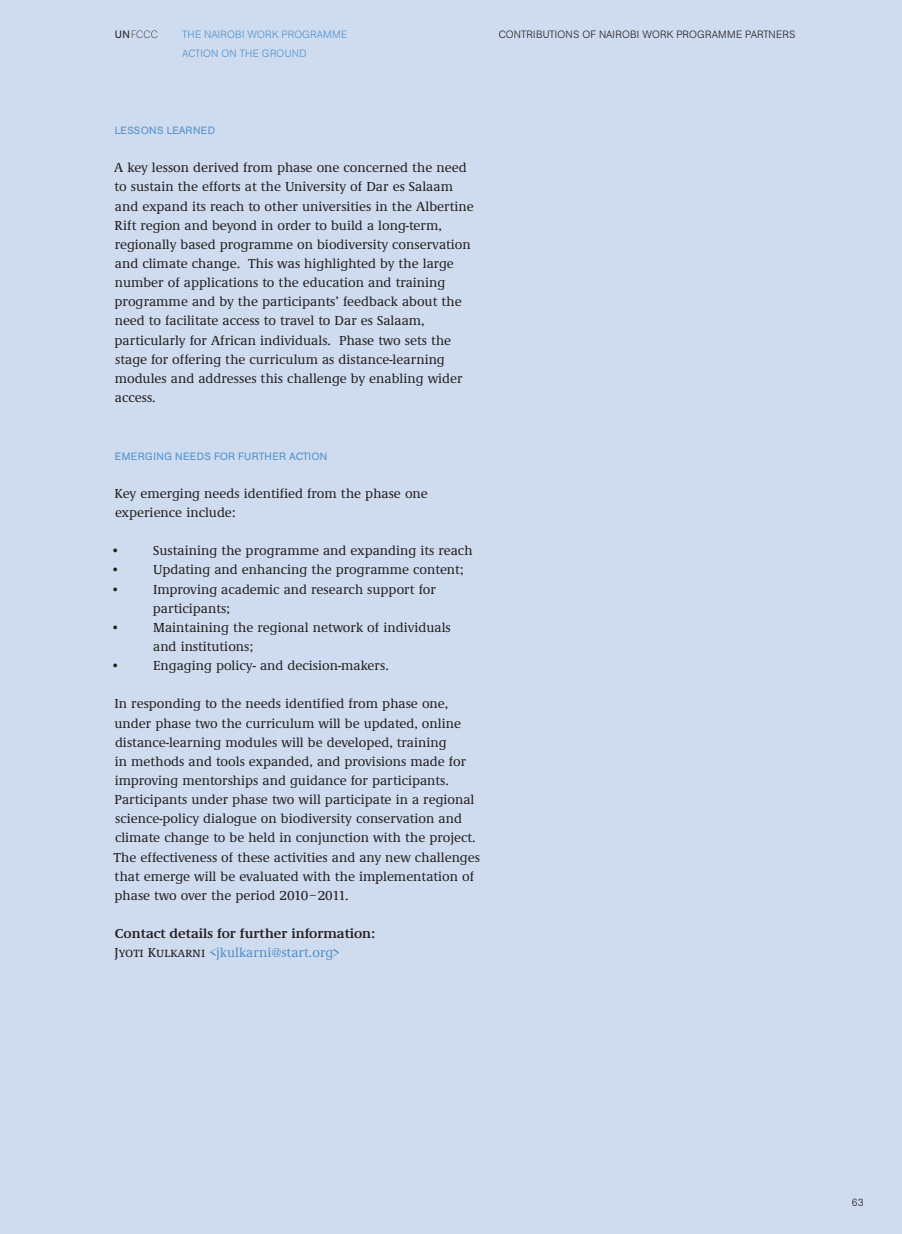
<style>
.page{position:relative;width:902px;height:1234px;background:#fff}
.page>*{position:absolute;margin:0;border:0;box-sizing:border-box;transform-origin:0 0}
.t1{font:500 13.5px/19.2px "Demos";color:#231f20}
.t2{font:600 13.5px/19.2px "Demos";color:#231f20}
.t3{font:300 10.5px "AG Buch BQ";letter-spacing:.02em;color:#231f20}
.t4{font:10.5px "AG Buch BQ";letter-spacing:.02em;color:#5090cc}
.t5{font:300 10.5px/19.2px "AG Buch BQ";letter-spacing:.02em;color:#5090cc}
.t6{font:200 10.5px "AG Buch BQ";color:#231f20}
.s1{font-weight:400}
.s2{font-family:"Demos SC Medium";font-weight:400}
.s3{font-weight:500;color:#5090cc}
</style>
<div class="page">
<div style="left:0;top:0;width:901px;height:1233px;background:#cfdcef"></div>
<p class="t6" style="left:115px;top:29px;width:45px"><span class="s1">UN</span>FCCC</p>
<p class="t5" style="left:182px;top:25px;width:167px">THE NAIROBI WORK PROGRAMME<br>ACTIO N ON THE</p>
<p class="t5" style="left:262px;top:44px;width:9px">GRO</p>
<p class="t5" style="left:285px;top:44px;width:23px">UND</p>
<p class="t3" style="left:499px;top:28px;width:298px">CONTRIBUTION S OF NAIROBI WORK PROGRAMME PARTN ERS</p>
<p class="t4" style="left:115px;top:124px;width:102px">LESSON S LEARN ED</p>
<p class="t1" style="left:114px;top:159px;width:361px">A key lesson derived from phase one concerned the need to sustain the efforts at the University of Dar es Salaam and expand its reach to other universities in the Albertine Rift region and beyond in order to build a long-term, regionally based programme on biodiversity conservation and climate change. This was highlighted by the large number of applications to the education and training programme and by the participants’ feedback about the need to facilitate access to travel to Dar es Salaam, particularly for African individuals. Phase two sets the stage for offering the curriculum as distance-learning modules and addresses this challenge by enabling wider access.</p>
<p class="t4" style="left:115px;top:450px;width:212px">EMERGING N EEDS FOR FURTHER ACTION</p>
<p class="t1" style="left:115px;top:484px;width:315px">Key emerging needs identified from the phase one experience include:</p>
<p class="t1" style="left:111px;top:541px;width:11px">•</p>
<p class="t1" style="left:153px;top:541px;width:321px">Sustaining the programme and expanding its reach</p>
<p class="t1" style="left:111px;top:560px;width:11px">•</p>
<p class="t1" style="left:153px;top:560px;width:312px">Updating and enhancing the programme content;</p>
<p class="t1" style="left:111px;top:579px;width:11px">•</p>
<p class="t1" style="left:153px;top:579px;width:284px">Improving academic and research support for participants;</p>
<p class="t1" style="left:111px;top:618px;width:11px">•</p>
<p class="t1" style="left:153px;top:618px;width:299px">Maintaining the regional network of individuals and institutions;</p>
<p class="t1" style="left:111px;top:656px;width:11px">•</p>
<p class="t1" style="left:153px;top:656px;width:237px">Engaging policy- and decision-makers.</p>
<p class="t1" style="left:114px;top:694px;width:368px">In responding to the needs identified from phase one, under phase two the curriculum will be updated, online distance-learning modules will be developed, training<br>in methods and tools expanded, and provisions made for improving mentorships and guidance for participants.<br>Participants under phase two will participate in a regional science-policy dialogue on biodiversity conservation and climate change to be held in conjunction with the project.<br>The effectiveness of these activities and any new challenges that emerge will be evaluated with the implementation of phase two over the period 2010–2011.</p>
<p class="t2" style="left:114px;top:924px;width:262px">Contact details for further information:<br><span class="s2">Jyoti Kulkarni</span> <span class="s3">&lt;jkulkarni@start.org&gt;</span></p>
<p class="t3" style="left:851px;top:1196px;width:14px">63</p>
</div>
